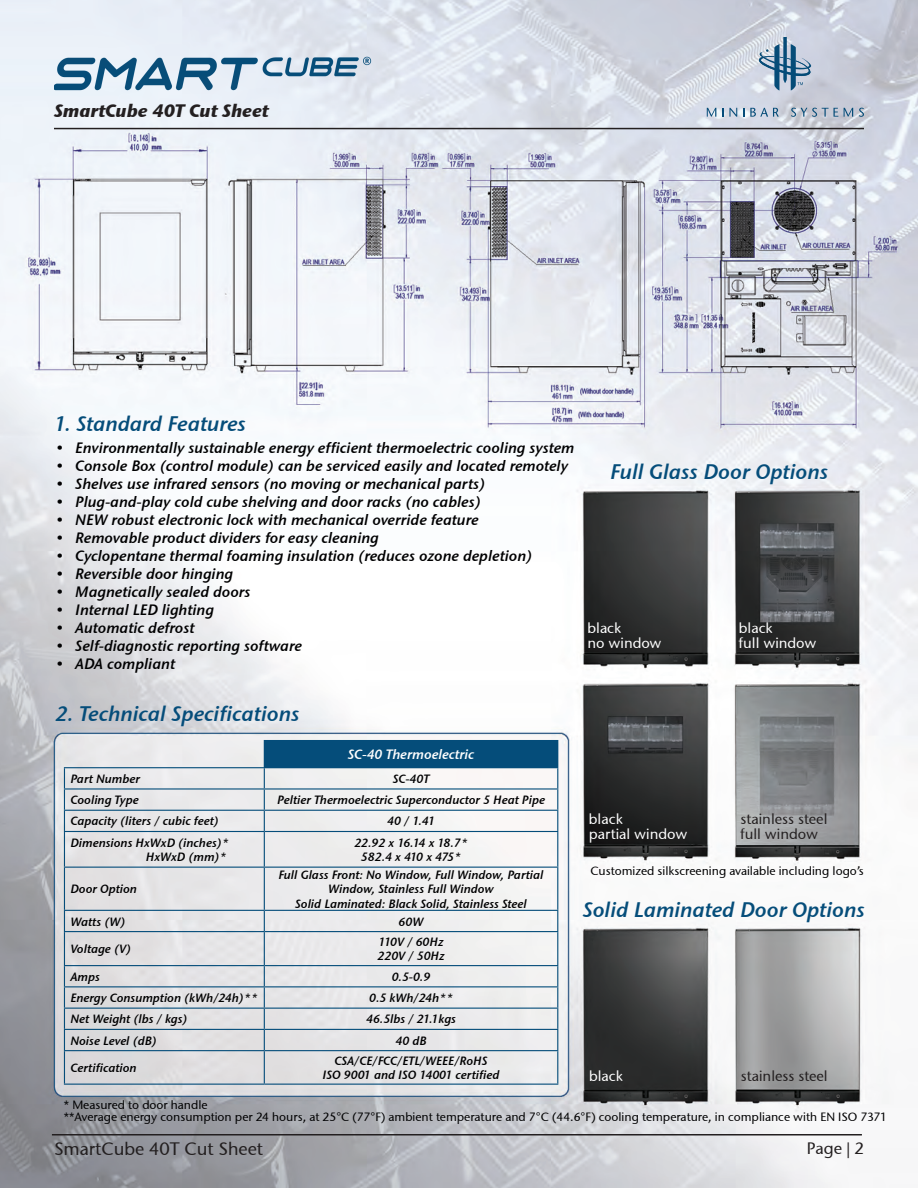
<style>
.page{position:relative;width:918px;height:1188px;background:#fff}
.page>*{position:absolute;margin:0;border:0;box-sizing:border-box;transform-origin:0 0}
.Untertitel{font:21px "Stone Sans Semi ITCTT Italic";color:#054d7a}
.t1{font:italic 18px "Stone Sans ITCTT Bold";color:#231f20}
.t2{font:18px "Stone Sans ITCTT Medium";color:#231f20}
.t3{font:16.5px "Stone Sans ITCTT Medium";color:#231f20}
.text{font:15px "Stone Sans Semi ITCTT Italic";color:#000001}
.Untertitel-2{font:14.55px "Stone Sans ITCTT Medium";color:#fff}
.Untertitel-3{font:14.55px "Stone Sans ITCTT Medium";color:#231f20}
.t4{font:13.5px "Stone Sans Semi ITCTT Italic";color:#fff}
.t5{font:12px/14.4px "Stone Sans Semi ITCTT Italic";color:#000001;text-align:center}
.Untertitel-4{font:12px "Stone Sans ITCTT Medium";color:#000001}
.t6{font:12px "Stone Sans Semi ITCTT Italic";letter-spacing:-.06em;color:#000001}
.s1{font-family:"Stone Sans ITCTT";font-weight:700}
</style>
<div class="page">
<img style="left:0;top:0;width:918px;height:1188px">
<div style="left:264px;top:741px;width:294px;height:27px;background:#054d7a"></div>
<hr style="left:64px;top:788px;width:200px;height:2px;background:#054d7a">
<hr style="left:264px;top:788px;width:294px;height:2px;background:#054d7a">
<hr style="left:64px;top:810px;width:200px;height:1px;background:#054d7a">
<hr style="left:264px;top:810px;width:294px;height:1px;background:#054d7a">
<hr style="left:64px;top:831px;width:200px;height:1px;background:#054d7a">
<hr style="left:264px;top:831px;width:294px;height:1px;background:#054d7a">
<hr style="left:64px;top:867px;width:200px;height:1px;background:#054d7a">
<hr style="left:264px;top:867px;width:294px;height:1px;background:#054d7a">
<hr style="left:64px;top:910px;width:200px;height:1px;background:#054d7a">
<hr style="left:264px;top:910px;width:294px;height:1px;background:#054d7a">
<hr style="left:64px;top:931px;width:200px;height:1px;background:#054d7a">
<hr style="left:264px;top:931px;width:294px;height:1px;background:#054d7a">
<hr style="left:64px;top:965px;width:200px;height:1px;background:#054d7a">
<hr style="left:264px;top:965px;width:294px;height:1px;background:#054d7a">
<hr style="left:64px;top:986px;width:200px;height:1px;background:#054d7a">
<hr style="left:264px;top:986px;width:294px;height:1px;background:#054d7a">
<hr style="left:64px;top:1008px;width:200px;height:1px;background:#054d7a">
<hr style="left:264px;top:1008px;width:294px;height:1px;background:#054d7a">
<hr style="left:64px;top:1029px;width:200px;height:1px;background:#054d7a">
<hr style="left:264px;top:1029px;width:294px;height:1px;background:#054d7a">
<hr style="left:64px;top:1050px;width:200px;height:1px;background:#054d7a">
<hr style="left:264px;top:1050px;width:294px;height:1px;background:#054d7a">
<svg style="left:64px;top:768px;width:1px;height:63px"></svg>
<hr style="left:64px;top:832px;width:1px;height:35px;background:#054d7a">
<hr style="left:264px;top:832px;width:1px;height:35px;background:#054d7a">
<hr style="left:557px;top:832px;width:1px;height:35px;background:#054d7a">
<hr style="left:64px;top:868px;width:1px;height:42px;background:#054d7a">
<hr style="left:264px;top:868px;width:1px;height:42px;background:#054d7a">
<hr style="left:557px;top:868px;width:1px;height:42px;background:#054d7a">
<svg style="left:64px;top:911px;width:1px;height:20px"></svg>
<svg style="left:264px;top:911px;width:1px;height:20px"></svg>
<svg style="left:557px;top:911px;width:1px;height:20px"></svg>
<hr style="left:64px;top:932px;width:1px;height:33px;background:#054d7a">
<hr style="left:264px;top:932px;width:1px;height:33px;background:#054d7a">
<hr style="left:557px;top:932px;width:1px;height:33px;background:#054d7a">
<svg style="left:64px;top:966px;width:1px;height:84px"></svg>
<svg style="left:264px;top:966px;width:1px;height:84px"></svg>
<svg style="left:557px;top:966px;width:1px;height:84px"></svg>
<hr style="left:64px;top:1051px;width:1px;height:33px;background:#054d7a">
<hr style="left:264px;top:1051px;width:1px;height:33px;background:#054d7a">
<hr style="left:557px;top:1051px;width:1px;height:33px;background:#054d7a">
<hr style="left:64px;top:1084px;width:200px;height:1px;background:#054d7a">
<hr style="left:264px;top:1084px;width:294px;height:1px;background:#054d7a">
<hr style="left:64px;top:767px;width:200px;height:1px;background:#054d7a">
<hr style="left:264px;top:740px;width:294px;height:1px;background:#054d7a">
<svg style="left:264px;top:768px;width:1px;height:63px"></svg>
<svg style="left:557px;top:768px;width:1px;height:63px"></svg>
<svg style="left:54px;top:53px;width:318px;height:51px;background:#b2c7d8"></svg>
<svg style="left:706px;top:36px;width:159px;height:81px;background:#bec8d6"></svg>
<hr style="left:54px;top:128px;width:810px;height:1px;background:#231f20">
<hr style="left:52px;top:1134px;width:810px;height:2px;background:#231f20">
<p class="t1" style="left:54px;top:100px;width:216px">SmartCube 40T <span class="s1">Cut Sheet</span></p>
<p class="Untertitel" style="left:54px;top:411px;width:193px">1. Standard Features</p>
<p class="text" style="left:56px;top:439px;width:520px">• Environmentally sustainable energy efficient thermoelectric cooling system</p>
<p class="text" style="left:56px;top:457px;width:514px">• Console Box (control module) can be serviced easily and located remotely</p>
<p class="text" style="left:56px;top:475px;width:431px">• Shelves use infrared sensors (no moving or mechanical parts)</p>
<p class="text" style="left:56px;top:493px;width:427px">• Plug-and-play cold cube shelving and door racks (no cables)</p>
<p class="text" style="left:56px;top:511px;width:424px">• NEW robust electronic lock with mechanical override feature</p>
<p class="text" style="left:56px;top:529px;width:325px">• Removable product dividers for easy cleaning</p>
<p class="text" style="left:56px;top:547px;width:478px">• Cyclopentane thermal foaming insulation (reduces ozone depletion)</p>
<p class="text" style="left:56px;top:565px;width:179px">• Reversible door hinging</p>
<p class="text" style="left:56px;top:583px;width:196px">• Magnetically sealed doors</p>
<p class="text" style="left:56px;top:601px;width:160px">• Internal LED lighting</p>
<p class="text" style="left:56px;top:619px;width:140px">• Automatic defrost</p>
<p class="text" style="left:56px;top:637px;width:248px">• Self-diagnostic reporting software</p>
<p class="text" style="left:56px;top:655px;width:121px">• ADA compliant</p>
<p class="Untertitel" style="left:610px;top:459px;width:220px">Full Glass Door Options</p>
<p class="Untertitel-2" style="left:588px;top:619px;width:35px">black</p>
<p class="Untertitel-2" style="left:588px;top:634px;width:76px">no window</p>
<p class="Untertitel-2" style="left:739px;top:619px;width:35px">black</p>
<p class="Untertitel-2" style="left:739px;top:634px;width:79px">full window</p>
<p class="Untertitel" style="left:55px;top:701px;width:246px">2. Technical Specifications</p>
<p class="t4" style="left:348px;top:746px;width:128px">SC-40 Thermoelectric</p>
<p class="t5" style="left:70px;top:771px;width:71px">Part Number</p>
<p class="t5" style="left:393px;top:771px;width:38px">SC-40T</p>
<p class="t5" style="left:70px;top:793px;width:70px">Cooling Type</p>
<p class="t5" style="left:277px;top:793px;width:269px">Peltier Thermoelectric Superconductor 5 Heat Pipe</p>
<p class="t5" style="left:70px;top:814px;width:150px">Capacity (liters / cubic feet)</p>
<p class="t5" style="left:387px;top:814px;width:49px">40 / 1.41</p>
<p class="t5" style="left:70px;top:835px;width:160px">Dimensions HxWxD (inches)*</p>
<p class="t5" style="left:146px;top:850px;width:82px">HxWxD (mm)*</p>
<p class="t5" style="left:354px;top:835px;width:115px">22.92 x 16.14 x 18.7*</p>
<p class="t6" style="left:361px;top:850px;width:102px">582.4 x 410 x 475*</p>
<p class="t5" style="left:70px;top:882px;width:68px">Door Option</p>
<p class="t5" style="left:279px;top:867px;width:267px">Full Glass Front: No Window, Full Window, Partial<br>Window, Stainless Full Window</p>
<p class="t5" style="left:295px;top:896px;width:233px">Solid Laminated: Black Solid, Stainless Steel</p>
<p class="t5" style="left:70px;top:914px;width:56px">Watts (W)</p>
<p class="t5" style="left:399px;top:914px;width:26px">60W</p>
<p class="t5" style="left:70px;top:942px;width:62px">Voltage (V)</p>
<p class="t5" style="left:379px;top:935px;width:66px">110V / 60Hz</p>
<p class="t5" style="left:378px;top:949px;width:68px">220V / 50Hz</p>
<p class="t5" style="left:70px;top:969px;width:31px">Amps</p>
<p class="t5" style="left:392px;top:969px;width:40px">0.5-0.9</p>
<p class="t5" style="left:70px;top:991px;width:189px">Energy Consumption (kWh/24h)**</p>
<p class="t5" style="left:369px;top:991px;width:85px">0.5 kWh/24h**</p>
<p class="t5" style="left:70px;top:1012px;width:119px">Net Weight (lbs / kgs)</p>
<p class="t5" style="left:366px;top:1012px;width:91px">46.5lbs / 21.1kgs</p>
<p class="t5" style="left:70px;top:1033px;width:88px">Noise Level (dB)</p>
<p class="t5" style="left:396px;top:1033px;width:33px">40 dB</p>
<p class="t5" style="left:70px;top:1061px;width:68px">Certification</p>
<p class="t5" style="left:335px;top:1053px;width:155px">CSA/CE/FCC/ETL/WEEE/RoHS</p>
<p class="t5" style="left:323px;top:1068px;width:178px">ISO 9001 and ISO 14001 certified</p>
<p class="Untertitel-2" style="left:589px;top:810px;width:35px">black</p>
<p class="Untertitel-2" style="left:589px;top:825px;width:100px">partial window</p>
<p class="Untertitel-3" style="left:740px;top:810px;width:89px">stainless steel</p>
<p class="Untertitel-3" style="left:740px;top:825px;width:79px">full window</p>
<p class="Untertitel-4" style="left:590px;top:864px;width:275px">Customized silkscreening available including logo’s</p>
<p class="Untertitel" style="left:583px;top:896px;width:284px">Solid Laminated Door Options</p>
<p class="Untertitel-2" style="left:589px;top:1067px;width:35px">black</p>
<p class="Untertitel-3" style="left:741px;top:1067px;width:89px">stainless steel</p>
<p class="Untertitel-4" style="left:64px;top:1098px;width:145px">* Measured to door handle</p>
<p class="Untertitel-4" style="left:64px;top:1110px;width:825px">**Average energy consumption per 24 hours, at 25°C (77°F) ambient temperature and 7°C (44.6°F) cooling temperature, in compliance with EN ISO 7371</p>
<p class="t2" style="left:54px;top:1138px;width:210px">SmartCube 40T Cut Sheet</p>
<p class="t3" style="left:807px;top:1138px;width:59px">Page | 2</p>
</div>
